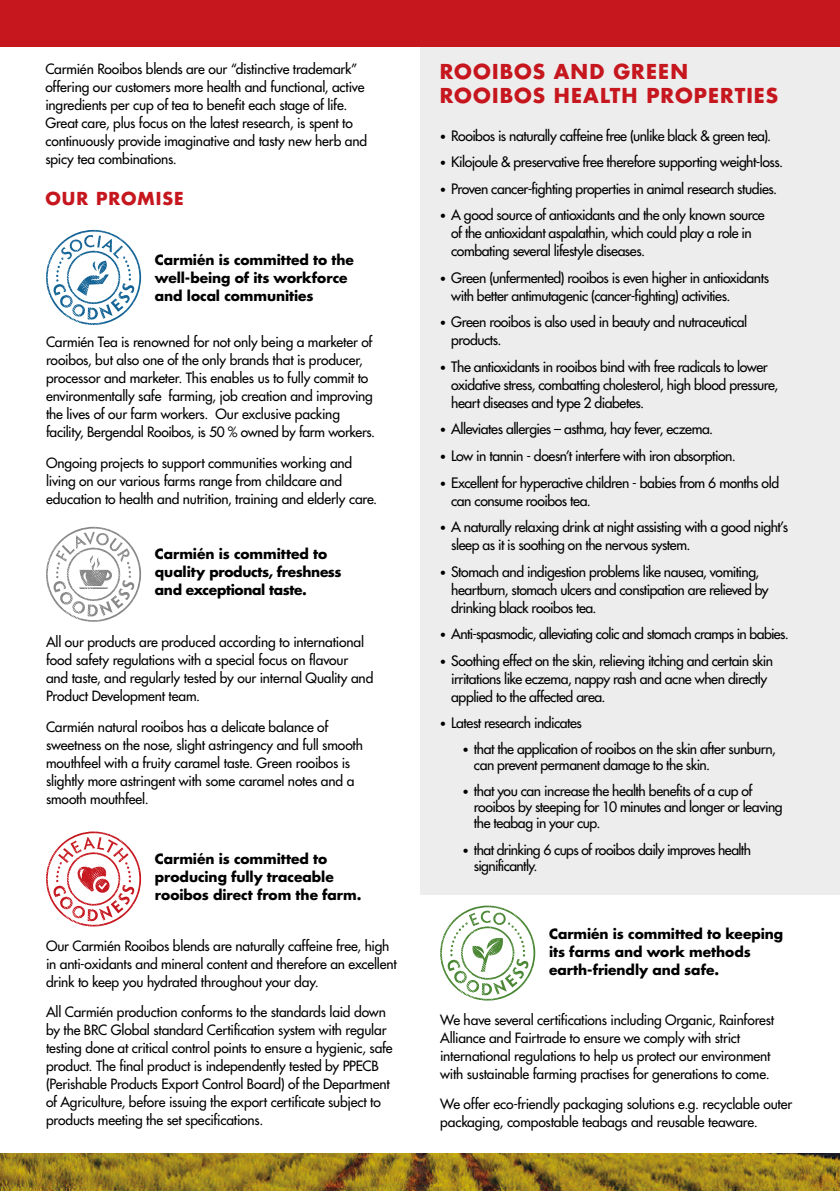
<style>
.page{position:relative;width:840px;height:1191px;background:#fff}
.page>*{position:absolute;margin:0;border:0;box-sizing:border-box;transform-origin:0 0}
.t1{font:700 20px/24px "Futura";letter-spacing:.055em;color:#c6161e}
.t2{font:700 17.4px "Futura";letter-spacing:.055em;color:#c6161e}
.t3{font:14px/18px "Futura";letter-spacing:-.035em;color:#000}
.t4{font:13.8px/18px "Futura";letter-spacing:-.01em;color:#000}
.t5{font:700 13.8px/18px "Futura";letter-spacing:-.005em;color:#000}
.s1{font-size:11.2px}
</style>
<div class="page">
<div style="left:420px;top:46px;width:419px;height:848px;background:#ededed"></div>
<svg style="left:46px;top:831px;width:95px;height:95px"></svg>
<img style="left:0;top:1153px;width:839px;height:38px">
<div style="left:0;top:0;width:839px;height:46px;background:#c6161e"></div>
<svg style="left:46px;top:230px;width:95px;height:95px"></svg>
<svg style="left:46px;top:527px;width:95px;height:95px"></svg>
<svg style="left:440px;top:905px;width:95px;height:95px"></svg>
<p class="t4" style="left:45px;top:60px;width:323px">Carmién Rooibos blends are our “distinctive trademark” offering our customers more health and functional, active ingredients per cup of tea to benefit each stage of life.<br>Great care, plus focus on the latest research, is spent to continuously provide imaginative and tasty new herb and spicy tea combinations.</p>
<p class="t2" style="left:45px;top:187px;width:140px">OUR PROMISE</p>
<p class="t5" style="left:155px;top:250px;width:200px">Carmién is committed to the well-being of its workforce and local communities</p>
<p class="t4" style="left:46px;top:333px;width:330px">Carmién Tea is renowned for not only being a marketer of rooibos, but also one of the only brands that is producer, processor and marketer. This enables us to fully commit to environmentally safe farming, job creation and improving the lives of our farm workers. Our exclusive packing facility, Bergendal Rooibos, is 50 % owned by farm workers.</p>
<p class="t4" style="left:46px;top:454px;width:332px">Ongoing projects to support communities working and living on our various farms range from childcare and education to health and nutrition, training and elderly care.</p>
<p class="t5" style="left:155px;top:544px;width:188px">Carmién is committed to quality products, freshness and exceptional taste.</p>
<p class="t4" style="left:46px;top:633px;width:328px">All our products are produced according to international food safety regulations with a special focus on flavour and taste, and regularly tested by our internal Quality and Product Development team.</p>
<p class="t4" style="left:46px;top:718px;width:318px">Carmién natural rooibos has a delicate balance of sweetness on the nose, slight astringency and full smooth mouthfeel with a fruity caramel taste. Green rooibos is slightly more astringent with some caramel notes and a smooth mouthfeel.</p>
<p class="t5" style="left:155px;top:849px;width:208px">Carmién is committed to producing fully traceable rooibos direct from the farm.</p>
<p class="t4" style="left:46px;top:936px;width:352px">Our Carmién Rooibos blends are naturally caffeine free, high in anti-oxidants and mineral content and therefore an excellent drink to keep you hydrated throughout your day.</p>
<p class="t4" style="left:46px;top:1003px;width:348px">All Carmién production conforms to the standards laid down by the BRC Global standard Certification system with regular testing done at critical control points to ensure a hygienic, safe product. The final product is independently tested by PPECB (Perishable Products Export Control Board) of the Department of Agriculture, before issuing the export certificate subject to products meeting the set specifications.</p>
<h1 class="t1" style="left:439px;top:59px;width:339px">ROOIBOS AND GREEN<br>ROOIBOS HEALTH PROPERTIES</h1>
<p class="t3" style="left:439px;top:126px;width:332px"><span class="s1">•</span> Rooibos is naturally caffeine free (unlike black &amp; green tea).</p>
<p class="t3" style="left:439px;top:153px;width:344px"><span class="s1">•</span> Kilojoule &amp; preservative free therefore supporting weight-loss.</p>
<p class="t3" style="left:439px;top:179px;width:338px"><span class="s1">•</span> Proven cancer-fighting properties in animal research studies.</p>
<p class="t3" style="left:451px;top:206px;width:315px;text-indent:-11px"><span class="s1">•</span> A good source of antioxidants and the only known source of the antioxidant aspalathin, which could play a role in combating several lifestyle diseases.</p>
<p class="t3" style="left:451px;top:269px;width:319px;text-indent:-11px"><span class="s1">•</span> Green (unfermented) rooibos is even higher in antioxidants with better antimutagenic (cancer-fighting) activities.</p>
<p class="t3" style="left:451px;top:313px;width:297px;text-indent:-11px"><span class="s1">•</span> Green rooibos is also used in beauty and nutraceutical products.</p>
<p class="t3" style="left:451px;top:358px;width:328px;text-indent:-11px"><span class="s1">•</span> The antioxidants in rooibos bind with free radicals to lower oxidative stress, combatting cholesterol, high blood pressure, heart diseases and type 2 diabetes.</p>
<p class="t3" style="left:439px;top:420px;width:274px"><span class="s1">•</span> Alleviates allergies – asthma, hay fever, eczema.</p>
<p class="t3" style="left:439px;top:447px;width:297px"><span class="s1">•</span> Low in tannin - doesn’t interfere with iron absorption.</p>
<p class="t3" style="left:451px;top:473px;width:329px;text-indent:-11px"><span class="s1">•</span> Excellent for hyperactive children - babies from 6 months old can consume rooibos tea.</p>
<p class="t3" style="left:451px;top:518px;width:338px;text-indent:-11px"><span class="s1">•</span> A naturally relaxing drink at night assisting with a good night’s sleep as it is soothing on the nervous system.</p>
<p class="t3" style="left:451px;top:562px;width:319px;text-indent:-11px"><span class="s1">•</span> Stomach and indigestion problems like nausea, vomiting, heartburn, stomach ulcers and constipation are relieved by drinking black rooibos tea.</p>
<p class="t3" style="left:439px;top:625px;width:350px"><span class="s1">•</span> Anti-spasmodic, alleviating colic and stomach cramps in babies.</p>
<p class="t3" style="left:451px;top:651px;width:323px;text-indent:-11px"><span class="s1">•</span> Soothing effect on the skin, relieving itching and certain skin irritations like eczema, nappy rash and acne when directly applied to the affected area.</p>
<p class="t3" style="left:439px;top:714px;width:144px"><span class="s1">•</span> Latest research indicates</p>
<p class="t3" style="left:473px;top:740px;width:303px;line-height:16px;text-indent:-11px"><span class="s1">•</span> that the application of rooibos on the skin after sunburn, can prevent permanent damage to the skin.</p>
<p class="t3" style="left:473px;top:783px;width:310px;line-height:16px;text-indent:-11px"><span class="s1">•</span> that you can increase the health benefits of a cup of rooibos by steeping for 10 minutes and longer or leaving the teabag in your cup.</p>
<p class="t3" style="left:473px;top:841px;width:278px;line-height:16px;text-indent:-11px"><span class="s1">•</span> that drinking 6 cups of rooibos daily improves health significantly.</p>
<p class="t5" style="left:548px;top:924px;width:235px">Carmién is committed to keeping its farms and work methods earth-friendly and safe.</p>
<p class="t4" style="left:440px;top:1010px;width:335px">We have several certifications including Organic, Rainforest Alliance and Fairtrade to ensure we comply with strict international regulations to help us protect our environment with sustainable farming practises for generations to come.</p>
<p class="t4" style="left:440px;top:1095px;width:353px">We offer eco-friendly packaging solutions e.g. recyclable outer packaging, compostable teabags and reusable teaware.</p>
</div>
